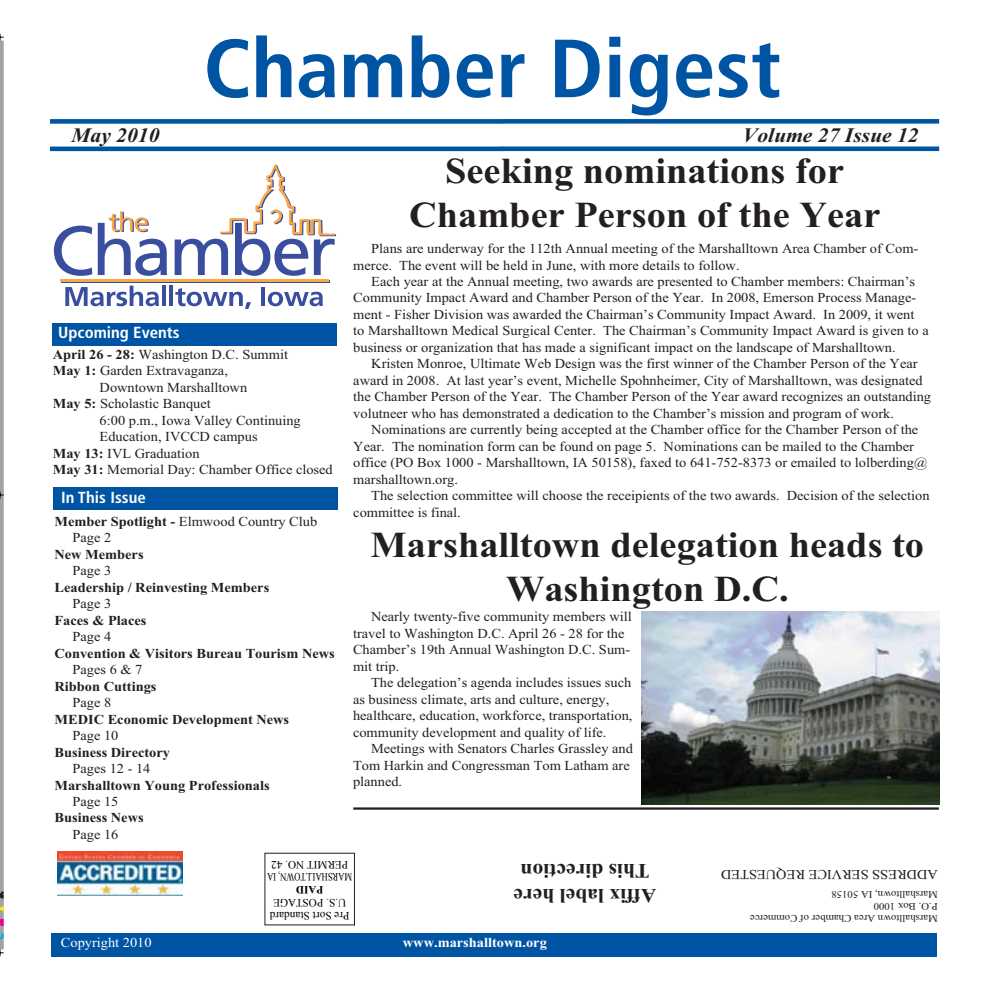
<style>
.page{position:relative;width:990px;height:990px;background:#fff}
.page>*{position:absolute;margin:0;border:0;box-sizing:border-box;transform-origin:0 0}
.t1{font:700 condensed 82.38px "Frutiger LT";color:#0054a4;scale:1.05 1}
.t2{font:700 36.62px/43.9px "Times New Roman";color:#231f20;text-align:center;scale:1.05 1}
.t3{font:700 20.62px "Times New Roman";color:#231f20;scale:1.05 1}
.t4{font:italic 700 20.62px "Times New Roman";color:#231f20;scale:1.05 1}
.t5{font:700 condensed 16px "Frutiger LT";color:#fff;scale:1.05 1}
.t6{font:13.75px/16.5px "Times New Roman";color:#231f20;scale:1.05 1}
.t7{font:700 13.75px "Times New Roman";color:#231f20;scale:1.05 1}
.t8{font:700 13.75px "Times New Roman";color:#fff;scale:1.05 1}
.t9{font:13.75px "Times New Roman";color:#fff;scale:1.05 1}
.t10{font:11.25px/13px "Times New Roman";color:#000}
.t11{font:11.25px/12.8px "Times New Roman";color:#000;text-align:center;scale:.76 1}
.t12{font:700 11.25px "Times New Roman";color:#000}
.t13{font:10.25px/12.4px "Times New Roman";color:#231f20;scale:1.05 1}
.s1{font-weight:700}
</style>
<div class="page">
<div style="left:50px;top:146px;width:453px;height:5px;background:#0054a4"></div>
<div style="left:50px;top:119px;width:453px;height:5px;background:#0054a4"></div>
<div style="left:502px;top:119px;width:437px;height:5px;background:#0054a4"></div>
<div style="left:502px;top:146px;width:437px;height:5px;background:#0054a4"></div>
<div style="left:52px;top:323px;width:284px;height:22px;background:#0054a4"></div>
<div style="left:53px;top:487px;width:284px;height:22px;background:#0054a4"></div>
<img style="left:57px;top:852px;width:126px;height:43px">
<hr style="left:61px;top:281px;width:268px;height:2px;background:#3a4e9f">
<svg style="left:54px;top:226px;width:38px;height:50px"></svg>
<svg style="left:98px;top:211px;width:69px;height:65px"></svg>
<svg style="left:65px;top:286px;width:94px;height:20px"></svg>
<hr style="left:162px;top:286px;width:4px;height:20px;background:#3a4e9f">
<hr style="left:170px;top:286px;width:3px;height:20px;background:#3a4e9f">
<svg style="left:175px;top:288px;width:76px;height:21px"></svg>
<hr style="left:261px;top:287px;width:4px;height:19px;background:#3a4e9f">
<svg style="left:268px;top:292px;width:55px;height:14px"></svg>
<svg style="left:175px;top:164px;width:161px;height:112px"></svg>
<hr style="left:60px;top:280px;width:268px;height:2px;background:#faa746">
<hr style="left:353px;top:807px;width:586px;height:3px;background:#231f20">
<img style="left:642px;top:612px;width:298px;height:192px">
<svg style="left:51px;top:933px;width:886px;height:1px"></svg>
<div style="left:51px;top:934px;width:886px;height:22px;background:#0054a4"></div>
<svg style="left:0;top:41px;width:4px;height:908px;background:#a4a8ab"></svg>
<svg style="left:0;top:933px;width:4px;height:6px"></svg>
<svg style="left:0;top:919px;width:3px;height:7px"></svg>
<svg style="left:0;top:892px;width:3px;height:6px"></svg>
<svg style="left:0;top:905px;width:3px;height:7px"></svg>
<svg style="left:0;top:949px;width:4px;height:7px"></svg>
<svg style="left:0;top:492px;width:4px;height:6px"></svg>
<svg style="left:0;top:34px;width:4px;height:7px"></svg>
<svg style="left:264px;top:852px;width:91px;height:74px"></svg>
<div style="left:265px;top:853px;width:89px;height:72px;background:#fff"></div>
<h1 class="t1" style="left:203px;top:36px;width:552px">Chamber Digest</h1>
<h3 class="t4" style="left:71px;top:123px;width:85px">May 2010</h3>
<h3 class="t4" style="left:743px;top:123px;width:169px">Volume 27 Issue 12</h3>
<p class="t5" style="left:58px;top:326px;width:117px">Upcoming Events</p>
<p class="t6" style="left:53px;top:347px;width:226px"><span class="s1">April 26 - 28:</span> Washington D.C. Summit</p>
<p class="t6" style="left:53px;top:364px;width:168px"><span class="s1">May 1:</span> Garden Extravaganza,</p>
<p class="t6" style="left:100px;top:380px;width:142px">Downtown Marshalltown</p>
<p class="t6" style="left:53px;top:397px;width:152px"><span class="s1">May 5:</span> Scholastic Banquet</p>
<p class="t6" style="left:100px;top:413px;width:193px">6:00 p.m., Iowa Valley Continuing</p>
<p class="t6" style="left:100px;top:430px;width:152px">Education, IVCCD campus</p>
<p class="t6" style="left:53px;top:446px;width:141px"><span class="s1">May 13:</span> IVL Graduation</p>
<p class="t6" style="left:53px;top:463px;width:268px"><span class="s1">May 31:</span> Memorial Day: Chamber Office closed</p>
<p class="t5" style="left:61px;top:491px;width:82px">In This Issue</p>
<p class="t6" style="left:72px;top:514px;width:235px;text-indent:-18px"><span class="s1">Member Spotlight -</span> Elmwood Country Club<br>Page 2</p>
<p class="t7" style="left:54px;top:550px;width:86px">New Members</p>
<p class="t6" style="left:72px;top:564px;width:38px">Page 3</p>
<p class="t7" style="left:54px;top:583px;width:206px">Leadership / Reinvesting Members</p>
<p class="t6" style="left:72px;top:597px;width:38px">Page 3</p>
<p class="t7" style="left:54px;top:616px;width:89px">Faces &amp; Places</p>
<p class="t6" style="left:72px;top:630px;width:38px">Page 4</p>
<p class="t7" style="left:54px;top:649px;width:269px">Convention &amp; Visitors Bureau Tourism News</p>
<p class="t6" style="left:72px;top:663px;width:68px">Pages 6 &amp; 7</p>
<p class="t7" style="left:54px;top:682px;width:99px">Ribbon Cuttings</p>
<p class="t6" style="left:72px;top:696px;width:38px">Page 8</p>
<p class="t7" style="left:54px;top:715px;width:225px">MEDIC Economic Development News</p>
<p class="t6" style="left:72px;top:729px;width:45px">Page 10</p>
<p class="t7" style="left:54px;top:747px;width:112px">Business Directory</p>
<p class="t6" style="left:72px;top:762px;width:76px">Pages 12 - 14</p>
<p class="t7" style="left:54px;top:780px;width:206px">Marshalltown Young Professionals</p>
<p class="t6" style="left:72px;top:794px;width:45px">Page 15</p>
<p class="t7" style="left:54px;top:813px;width:86px">Business News</p>
<p class="t6" style="left:72px;top:827px;width:45px">Page 16</p>
<h2 class="t2" style="left:409px;top:153px;width:450px">Seeking nominations for<br>Chamber Person of the Year</h2>
<p class="t6" style="left:353px;top:242px;width:540px;text-indent:18px">Plans are underway for the 112th Annual meeting of the Marshalltown Area Chamber of Com&shy;merce. The event will be held in June, with more details to follow.</p>
<p class="t6" style="left:353px;top:274px;width:550px;text-indent:18px">Each year at the Annual meeting, two awards are presented to Chamber members: Chairman’s Community Impact Award and Chamber Person of the Year. In 2008, Emerson Process Manage&shy;ment - Fisher Division was awarded the Chairman’s Community Impact Award. In 2009, it went to Marshalltown Medical Surgical Center. The Chairman’s Community Impact Award is given to a business or organization that has made a significant impact on the landscape of Marshalltown.</p>
<p class="t6" style="left:353px;top:357px;width:552px;text-indent:18px">Kristen Monroe, Ultimate Web Design was the first winner of the Chamber Person of the Year award in 2008. At last year’s event, Michelle Spohnheimer, City of Marshalltown, was designated the Chamber Person of the Year. The Chamber Person of the Year award recognizes an outstanding volutneer who has demonstrated a dedication to the Chamber’s mission and program of work.</p>
<p class="t6" style="left:353px;top:423px;width:548px;text-indent:18px">Nominations are currently being accepted at the Chamber office for the Chamber Person of the Year. The nomination form can be found on page 5. Nominations can be mailed to the Chamber office (PO Box 1000 - Marshalltown, IA 50158), faxed to 641-752-8373 or emailed to lolberding@ marshalltown.org.</p>
<p class="t6" style="left:353px;top:489px;width:550px;text-indent:18px">The selection committee will choose the receipients of the two awards. Decision of the selection committee is final.</p>
<h2 class="t2" style="left:371px;top:527px;width:529px">Marshalltown delegation heads to<br>Washington D.C.</h2>
<p class="t6" style="left:353px;top:610px;width:267px;text-indent:18px">Nearly twenty-five community members will travel to Washington D.C. April 26 - 28 for the Chamber’s 19th Annual Washington D.C. Sum&shy;mit trip.</p>
<p class="t6" style="left:353px;top:676px;width:268px;text-indent:18px">The delegation’s agenda includes issues such as business climate, arts and culture, energy, healthcare, education, workforce, transportation, community development and quality of life.</p>
<p class="t6" style="left:353px;top:742px;width:268px;text-indent:18px">Meetings with Senators Charles Grassley and<br>Tom Harkin and Congressman Tom Latham are planned.</p>
<h3 class="t3" style="left:655px;top:873px;width:137px;rotate:-180deg">Affix label here</h3>
<p class="t11" style="left:352px;top:884px;width:113px;rotate:-180deg">MARSHALLTOWN, IA<br>PERMIT NO. 42</p>
<p class="t6" style="left:938px;top:881px;width:208px;rotate:-180deg">ADDRESS SERVICE REQUESTED</p>
<p class="t13" style="left:938px;top:924px;width:180px;rotate:-180deg">Marshalltown Area Chamber of Commerce<br>P.O. Box 1000</p>
<h3 class="t3" style="left:650px;top:878px;width:124px;rotate:-180deg">This direction</h3>
<p class="t13" style="left:936px;top:882px;width:63px;rotate:-180deg">P.O. Box 1000</p>
<p class="t12" style="left:323px;top:896px;width:29px;rotate:-180deg">PAID</p>
<h3 class="t3" style="left:656px;top:903px;width:137px;rotate:-180deg">Affix label here</h3>
<p class="t13" style="left:938px;top:899px;width:103px;rotate:-180deg">Marshalltown, IA 50158</p>
<p class="t10" style="left:350px;top:923px;width:81px;rotate:-180deg">Pre Sort Standard<br>U.S. POSTAGE</p>
<p class="t9" style="left:61px;top:938px;width:88px">Copyright 2010</p>
<p class="t8" style="left:403px;top:938px;width:139px">www.marshalltown.org</p>
</div>
